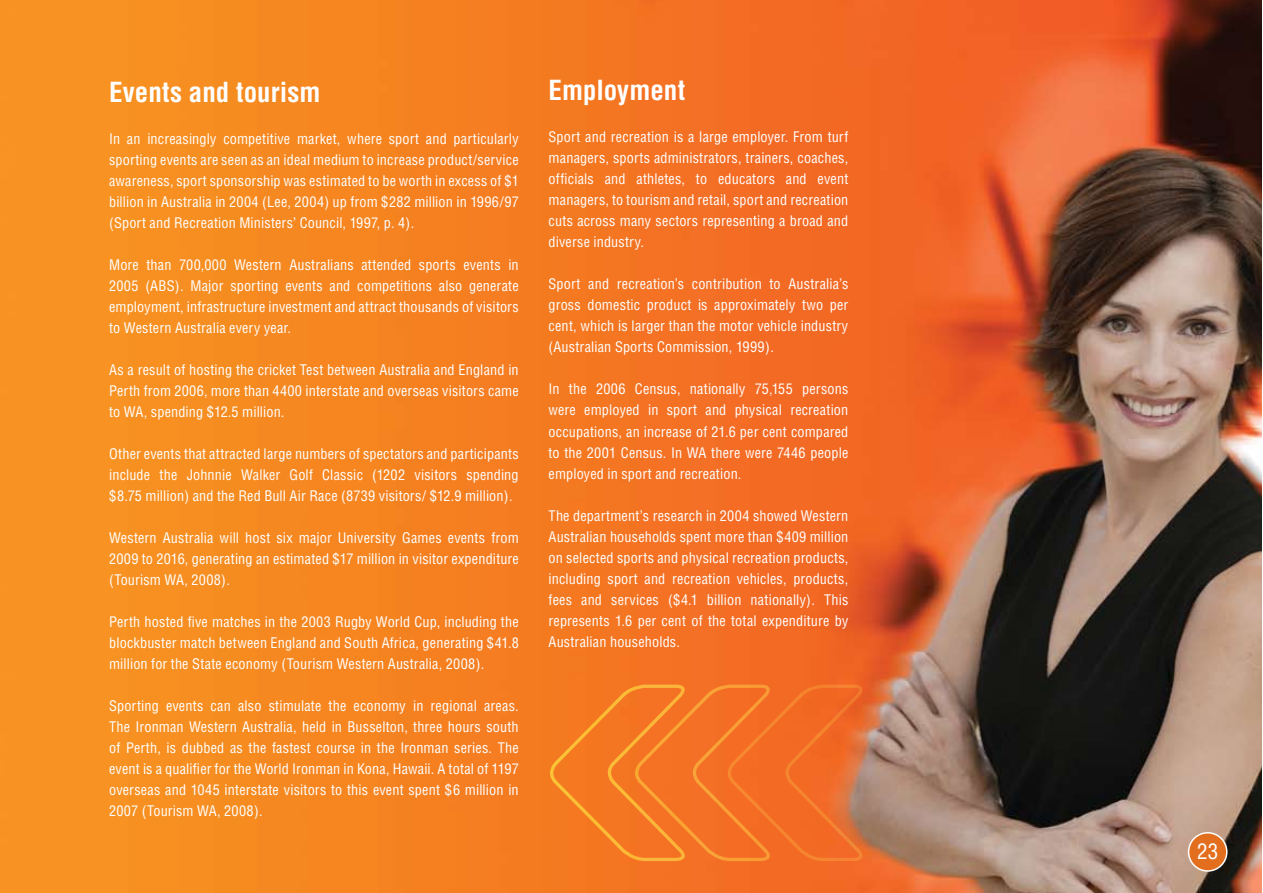
<style>
.page{position:relative;width:1263px;height:893px;background:#fff}
.page>*{position:absolute;margin:0;border:0;box-sizing:border-box;transform-origin:0 0}
.t1{font:700 condensed 27px "Helvetica";color:#fff}
.t2{font:condensed 21px "Helvetica";color:#fff}
.t3{font:condensed 14.25px/21px "Helvetica";letter-spacing:.01em;color:#fff;text-align:justify}
</style>
<div class="page">
<img style="left:0;top:0;width:1262px;height:893px">
<svg style="left:548px;top:683px;width:316px;height:180px;background:#f27426"></svg>
<div style="left:1188px;top:833px;width:39px;height:38px;background:#e36f1e;border-radius:50%"></div>
<div style="left:1188px;top:832px;width:39px;height:40px;border:2px solid #fff;border-radius:50%"></div>
<h1 class="t1" style="left:109px;top:76px;width:213px">Events and tourism</h1>
<p class="t3" style="left:109px;top:129px;width:411px">In an increasingly competitive market, where sport and particularly sporting events are seen as an ideal medium to increase product/service awareness, sport sponsorship was estimated to be worth in excess of $1 billion in Australia in 2004 (Lee, 2004) up from $282 million in 1996/97 (Sport and Recreation Ministers’ Council, 1997, p. 4).</p>
<p class="t3" style="left:109px;top:255px;width:411px">More than 700,000 Western Australians attended sports events in 2005 (ABS). Major sporting events and competitions also generate employment, infrastructure investment and attract thousands of visitors to Western Australia every year.</p>
<p class="t3" style="left:109px;top:360px;width:411px">As a result of hosting the cricket Test between Australia and England in Perth from 2006, more than 4400 interstate and overseas visitors came to WA, spending $12.5 million.</p>
<p class="t3" style="left:109px;top:444px;width:411px">Other events that attracted large numbers of spectators and participants include the Johnnie Walker Golf Classic (1202 visitors spending $8.75 million) and the Red Bull Air Race (8739 visitors/ $12.9 million).</p>
<p class="t3" style="left:109px;top:528px;width:411px">Western Australia will host six major University Games events from 2009 to 2016, generating an estimated $17 million in visitor expenditure (Tourism WA, 2008).</p>
<p class="t3" style="left:109px;top:612px;width:411px">Perth hosted five matches in the 2003 Rugby World Cup, including the blockbuster match between England and South Africa, generating $41.8 million for the State economy (Tourism Western Australia, 2008).</p>
<p class="t3" style="left:109px;top:696px;width:411px">Sporting events can also stimulate the economy in regional areas.<br>The Ironman Western Australia, held in Busselton, three hours south of Perth, is dubbed as the fastest course in the Ironman series. The event is a qualifier for the World Ironman in Kona, Hawaii. A total of 1197 overseas and 1045 interstate visitors to this event spent $6 million in 2007 (Tourism WA, 2008).</p>
<h1 class="t1" style="left:549px;top:74px;width:138px">Employment</h1>
<p class="t3" style="left:549px;top:127px;width:301px">Sport and recreation is a large employer. From turf managers, sports administrators, trainers, coaches, officials and athletes, to educators and event managers, to tourism and retail, sport and recreation cuts across many sectors representing a broad and diverse industry.</p>
<p class="t3" style="left:549px;top:274px;width:301px">Sport and recreation’s contribution to Australia’s gross domestic product is approximately two per cent, which is larger than the motor vehicle industry (Australian Sports Commission, 1999).</p>
<p class="t3" style="left:549px;top:379px;width:301px">In the 2006 Census, nationally 75,155 persons were employed in sport and physical recreation occupations, an increase of 21.6 per cent compared to the 2001 Census. In WA there were 7446 people employed in sport and recreation.</p>
<p class="t3" style="left:549px;top:505px;width:301px">The department’s research in 2004 showed Western Australian households spent more than $409 million on selected sports and physical recreation products, including sport and recreation vehicles, products, fees and services ($4.1 billion nationally). This represents 1.6 per cent of the total expenditure by Australian households.</p>
<h2 class="t2" style="left:1197px;top:839px;width:23px">23</h2>
</div>
